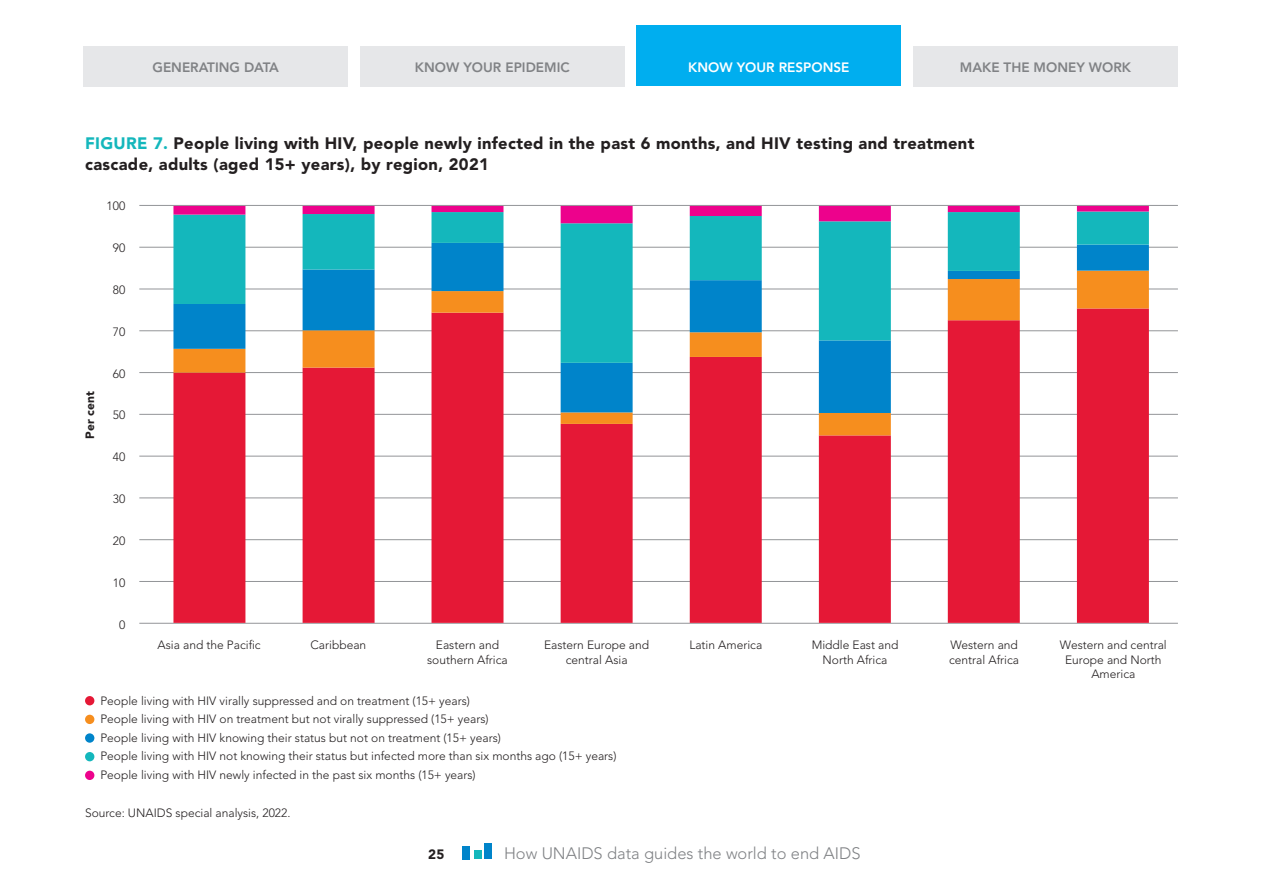
<style>
.page{position:relative;width:1263px;height:893px;background:#fff}
.page>*{position:absolute;margin:0;border:0;box-sizing:border-box;transform-origin:0 0}
.t1{font:900 16.5px/21px "Avenir LT Std";letter-spacing:.02em;color:#231f20}
.t2{font:300 16.5px "Avenir LT Std";color:#808285}
.t3{font:800 13.5px "Avenir LT Std";color:#808285}
.t4{font:800 13.5px "Avenir LT Std";color:#fff}
.t5{font:900 13.5px "Avenir LT Std";color:#231f20}
.t6{font:300 12px/14.4px "Avenir LT Std";color:#231f20;text-align:center}
.t7{font:900 12px "Avenir LT Std";color:#231f20}
.s1{color:#14b7bc}
</style>
<div class="page">
<div style="left:636px;top:26px;width:265px;height:60px;background:#00aeef"></div>
<div style="left:360px;top:46px;width:265px;height:40px;background:#e6e7e9"></div>
<div style="left:913px;top:46px;width:265px;height:40px;background:#e6e7e9"></div>
<div style="left:83px;top:46px;width:265px;height:40px;background:#e6e7e9"></div>
<div style="left:484px;top:843px;width:8px;height:16px;background:#0084ca"></div>
<div style="left:473px;top:850px;width:8px;height:9px;background:#14b7bc"></div>
<div style="left:462px;top:846px;width:8px;height:13px;background:#0084ca"></div>
<hr style="left:139px;top:205px;width:1039px;height:1px;background:#939598">
<hr style="left:139px;top:247px;width:1039px;height:1px;background:#939598">
<hr style="left:139px;top:289px;width:1039px;height:1px;background:#939598">
<hr style="left:139px;top:330px;width:1039px;height:1px;background:#939598">
<hr style="left:139px;top:372px;width:1039px;height:1px;background:#939598">
<hr style="left:139px;top:414px;width:1039px;height:1px;background:#939598">
<hr style="left:139px;top:456px;width:1039px;height:1px;background:#939598">
<hr style="left:139px;top:497px;width:1039px;height:1px;background:#939598">
<hr style="left:139px;top:539px;width:1039px;height:1px;background:#939598">
<hr style="left:139px;top:581px;width:1039px;height:1px;background:#939598">
<hr style="left:139px;top:623px;width:1039px;height:1px;background:#939598">
<div style="left:85px;top:696px;width:9px;height:9px;background:#e51836;border-radius:50%"></div>
<div style="left:85px;top:715px;width:9px;height:9px;background:#f68e1e;border-radius:50%"></div>
<div style="left:85px;top:733px;width:9px;height:10px;background:#0084ca;border-radius:50%"></div>
<div style="left:85px;top:752px;width:9px;height:9px;background:#14b7bc;border-radius:50%"></div>
<div style="left:85px;top:771px;width:9px;height:9px;background:#ed028c;border-radius:50%"></div>
<svg style="left:173px;top:435px;width:976px;height:188px;fill:#e51836"></svg>
<svg style="left:173px;top:413px;width:976px;height:22px"></svg>
<svg style="left:173px;top:363px;width:976px;height:50px"></svg>
<svg style="left:173px;top:223px;width:976px;height:140px"></svg>
<svg style="left:173px;top:206px;width:976px;height:17px"></svg>
<p class="t3" style="left:152px;top:60px;width:128px">GENERATING DATA</p>
<p class="t3" style="left:415px;top:60px;width:156px">KNOW YOUR EPIDEMIC</p>
<p class="t4" style="left:688px;top:60px;width:163px">KNOW YOUR RESPONSE</p>
<p class="t3" style="left:960px;top:60px;width:173px">MAKE THE MONEY WORK</p>
<h1 class="t1" style="left:85px;top:132px;width:891px"><span class="s1">FIGURE 7.</span> People living with HIV, people newly infected in the past 6 months, and HIV testing and treatment cascade, adults (aged 15+ years), by region, 2021</h1>
<p class="t7" style="left:83px;top:439px;width:49px;rotate:-90deg">Per cent</p>
<p class="t6" style="left:107px;top:198px;width:20px">100</p>
<p class="t6" style="left:113px;top:240px;width:14px">90</p>
<p class="t6" style="left:113px;top:282px;width:14px">80</p>
<p class="t6" style="left:113px;top:324px;width:14px">70</p>
<p class="t6" style="left:113px;top:366px;width:14px">60</p>
<p class="t6" style="left:113px;top:408px;width:14px">50</p>
<p class="t6" style="left:113px;top:450px;width:14px">40</p>
<p class="t6" style="left:113px;top:492px;width:14px">30</p>
<p class="t6" style="left:113px;top:534px;width:14px">20</p>
<p class="t6" style="left:113px;top:576px;width:14px">10</p>
<p class="t6" style="left:119px;top:618px;width:8px">0</p>
<p class="t6" style="left:158px;top:638px;width:105px">Asia and the Pacific</p>
<p class="t6" style="left:310px;top:638px;width:57px">Caribbean</p>
<p class="t6" style="left:427px;top:638px;width:82px">Eastern and southern Africa</p>
<p class="t6" style="left:544px;top:638px;width:106px">Eastern Europe and central Asia</p>
<p class="t6" style="left:689px;top:638px;width:74px">Latin America</p>
<p class="t6" style="left:812px;top:638px;width:88px">Middle East and<br>North Africa</p>
<p class="t6" style="left:949px;top:638px;width:71px;text-align:left">Western and central Africa</p>
<p class="t6" style="left:1060px;top:638px;width:108px">Western and central<br>Europe and North<br>America</p>
<p class="t6" style="left:100px;top:691px;width:518px;line-height:18.6px;text-align:left">People living with HIV virally suppressed and on treatment (15+ years)<br>People living with HIV on treatment but not virally suppressed (15+ years)<br>People living with HIV knowing their status but not on treatment (15+ years)<br>People living with HIV not knowing their status but infected more than six months ago (15+ years)<br>People living with HIV newly infected in the past six months (15+ years)</p>
<p class="t6" style="left:85px;top:806px;width:207px">Source: UNAIDS special analysis, 2022.</p>
<p class="t5" style="left:428px;top:846px;width:18px">25</p>
<h1 class="t2" style="left:504px;top:844px;width:358px">How UNAIDS data guides the world to end AIDS</h1>
</div>
